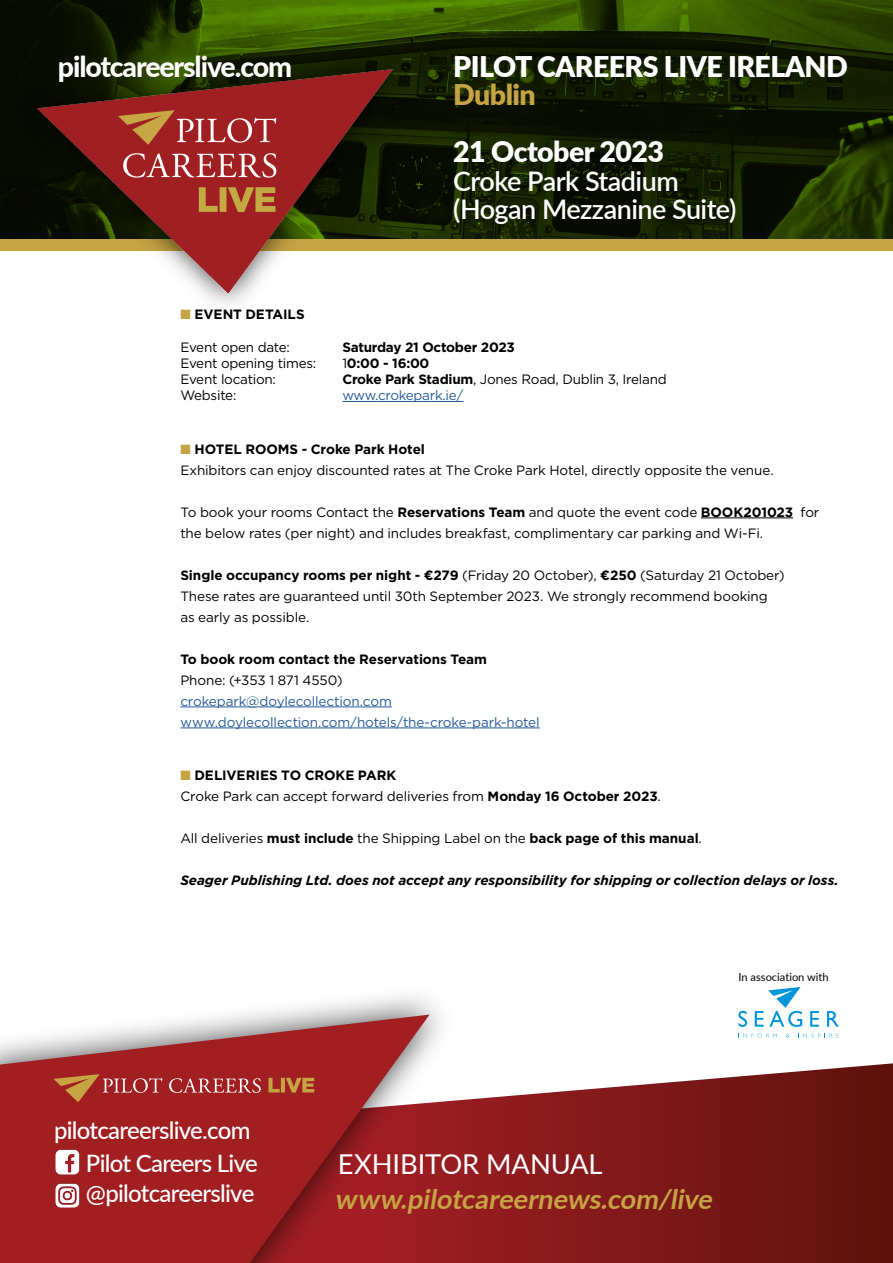
<style>
.page{position:relative;width:893px;height:1263px;background:#fff}
.page>*{position:absolute;margin:0;border:0;box-sizing:border-box;transform-origin:0 0}
.t1{font:900 28.5px "Lato";letter-spacing:-.02em;color:#fff}
.t2{font:800 28.5px "Lato";letter-spacing:-.04em;color:#fff}
.t3{font:900 28.5px "Lato";letter-spacing:-.02em;color:#c6a343}
.t4{font:27.45px "Lato";letter-spacing:-.005em;color:#fff}
.t5{font:italic 700 27.3px "Lato";color:#c6a343}
.t6{font:600 27px/28.5px "Lato";letter-spacing:-.02em;color:#fff}
.t7{font:500 24px "Lato";letter-spacing:-.03em;color:#fff}
.t8{font:13.5px/21px "Gotham";letter-spacing:-.01em;color:#000}
.t9{font:700 13.5px "Gotham";letter-spacing:-.005em;color:#000}
.t10{font:13.5px "Gotham";letter-spacing:-.01em;color:#275b9b}
.t11{font:italic 700 13.5px "Gotham";letter-spacing:-.005em;color:#000}
.t12{font:11.1px "Lato";color:#000}
.s1{color:#c6a343}
.s2{font-weight:400}
.s3{font-weight:700}
</style>
<div class="page">
<svg style="left:827px;top:1011px;width:12px;height:16px"></svg>
<svg style="left:810px;top:1011px;width:9px;height:16px"></svg>
<svg style="left:738px;top:1011px;width:9px;height:16px"></svg>
<svg style="left:755px;top:987px;width:47px;height:40px"></svg>
<svg style="left:738px;top:1033px;width:39px;height:4px"></svg>
<svg style="left:798px;top:1033px;width:41px;height:4px"></svg>
<svg style="left:0;top:0;width:893px;height:240px;background:#1b2a00"></svg>
<div style="left:0;top:240px;width:893px;height:11px;background:#c6a343"></div>
<div style="left:15px;top:45px;width:399px;height:271px;background:#000;opacity:.75"></div>
<img style="left:37px;top:70px;width:355px;height:224px">
<hr style="left:342px;top:401px;width:121px;height:1px;background:#275b9b">
<hr style="left:701px;top:517px;width:92px;height:1px;background:#000">
<hr style="left:180px;top:706px;width:212px;height:1px;background:#275b9b">
<hr style="left:180px;top:727px;width:360px;height:1px;background:#275b9b">
<svg style="left:456px;top:1063px;width:437px;height:200px;background:#862d2c"></svg>
<div style="left:0;top:985px;width:456px;height:278px;background:#000;opacity:.75"></div>
<svg style="left:0;top:1014px;width:430px;height:249px;background:#a7383b"></svg>
<svg style="left:268px;top:1078px;width:46px;height:14px"></svg>
<svg style="left:53px;top:1074px;width:208px;height:28px;background:#ad3f38"></svg>
<img style="left:54px;top:1149px;width:27px;height:26px">
<img style="left:54px;top:1182px;width:27px;height:27px">
<h1 class="t2" style="left:58px;top:45px;width:236px">pilotcareerslive.com</h1>
<h1 class="t1" style="left:453px;top:45px;width:396px">PILOT CAREERS LIVE IRELAND</h1>
<h1 class="t3" style="left:453px;top:74px;width:84px">Dublin</h1>
<h1 class="t1" style="left:453px;top:131px;width:212px">21 October 2023</h1>
<h3 class="t6" style="left:453px;top:166px;width:285px">Croke Park Stadium (Hogan Mezzanine Suite)</h3>
<p class="t9" style="left:180px;top:305px;width:126px"><span class="s1">■</span> EVENT DETAILS</p>
<p class="t8" style="left:180px;top:336px;width:111px">Event open date:</p>
<p class="t9" style="left:342px;top:338px;width:174px">Saturday 21 October 2023</p>
<p class="t8" style="left:180px;top:352px;width:137px">Event opening times:</p>
<p class="t9" style="left:342px;top:354px;width:89px"><span class="s2">1</span>0:00 - 16:00</p>
<p class="t8" style="left:180px;top:368px;width:97px">Event location:</p>
<p class="t8" style="left:342px;top:368px;width:326px"><span class="s3">Croke Park Stadium</span>, Jones Road, Dublin 3, Ireland</p>
<p class="t8" style="left:180px;top:385px;width:58px">Website:</p>
<p class="t10" style="left:342px;top:387px;width:122px">www.crokepark.ie/</p>
<p class="t9" style="left:180px;top:440px;width:246px"><span class="s1">■</span> HOTEL ROOMS - Croke Park Hotel</p>
<p class="t8" style="left:180px;top:459px;width:595px">Exhibitors can enjoy discounted rates at The Croke Park Hotel, directly opposite the venue.</p>
<p class="t8" style="left:180px;top:501px;width:641px">To book your rooms Contact the <span class="s3">Reservations Team</span> and quote the event code <span class="s3">BOOK201023</span> for the below rates (per night) and includes breakfast, complimentary car parking and Wi-Fi.</p>
<p class="t9" style="left:180px;top:566px;width:606px">Single occupancy rooms per night - €279 <span class="s2">(Friday 20 October),</span> €250 <span class="s2">(Saturday 21 October)</span></p>
<p class="t8" style="left:180px;top:585px;width:589px">These rates are guaranteed until 30th September 2023. We strongly recommend booking as early as possible.</p>
<p class="t9" style="left:180px;top:650px;width:308px">To book room contact the Reservations Team</p>
<p class="t8" style="left:180px;top:669px;width:164px">Phone: (+353 1 871 4550)</p>
<p class="t10" style="left:180px;top:692px;width:213px">crokepark@doylecollection.com</p>
<p class="t10" style="left:180px;top:713px;width:361px">www.doylecollection.com/hotels/the-croke-park-hotel</p>
<p class="t9" style="left:180px;top:766px;width:218px"><span class="s1">■</span> DELIVERIES TO CROKE PARK</p>
<p class="t8" style="left:180px;top:785px;width:482px">Croke Park can accept forward deliveries from <span class="s3">Monday 16 October 2023</span>.</p>
<p class="t8" style="left:180px;top:827px;width:523px">All deliveries <span class="s3">must include</span> the Shipping Label on the <span class="s3">back page of this manual</span>.</p>
<p class="t11" style="left:180px;top:871px;width:660px">Seager Publishing Ltd. does not accept any responsibility for shipping or collection delays or loss.</p>
<p class="t12" style="left:738px;top:969px;width:92px">In association with</p>
<p class="t7" style="left:54px;top:1113px;width:198px">pilotcareerslive.com</p>
<p class="t7" style="left:86px;top:1146px;width:173px">Pilot Careers Live</p>
<p class="t7" style="left:86px;top:1176px;width:170px">@pilotcareerslive</p>
<p class="t5" style="left:334px;top:1179px;width:385px">www.pilotcareernews.com/live</p>
<p class="t4" style="left:338px;top:1144px;width:266px">EXHIBITOR MANUAL</p>
</div>
